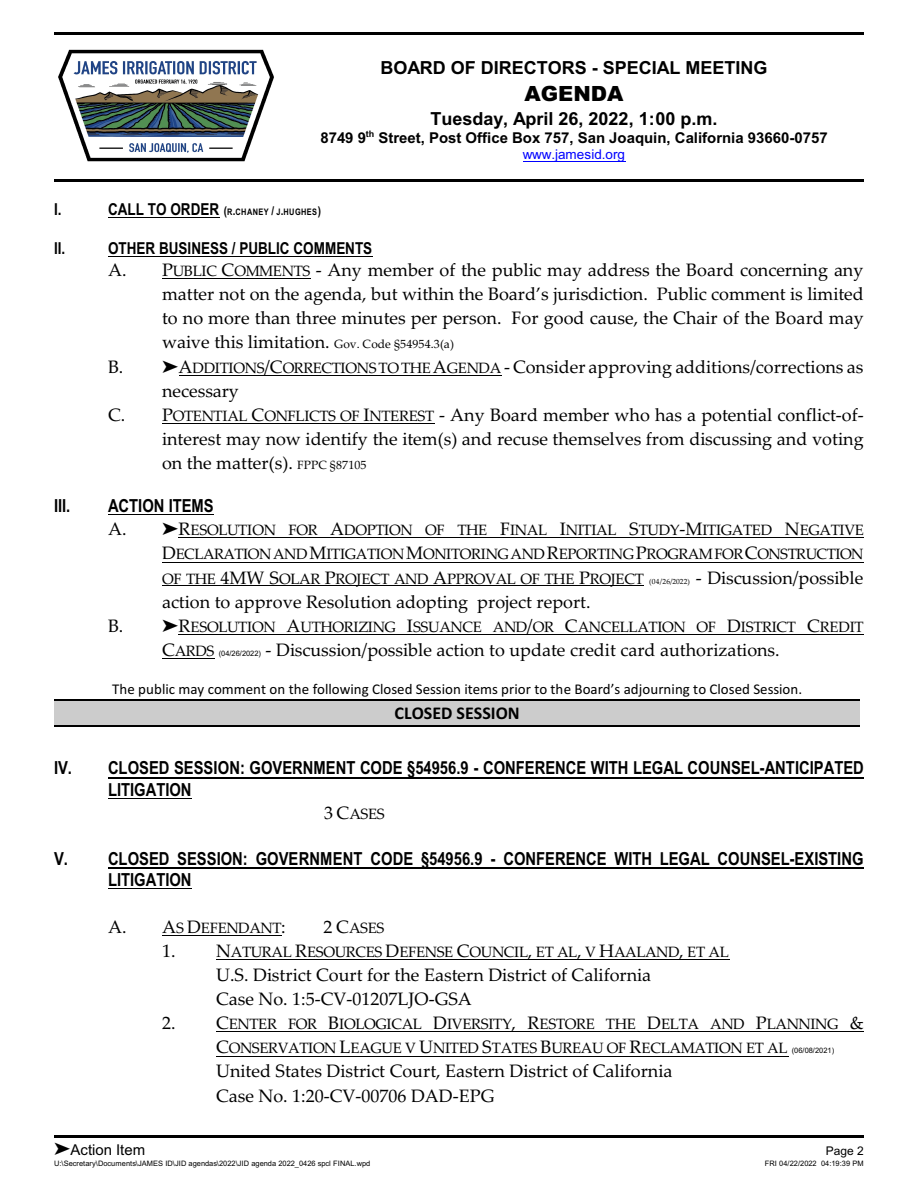
<style>
.page{position:relative;width:918px;height:1188px;background:#fff}
.page>*{position:absolute;margin:0;border:0;box-sizing:border-box;transform-origin:0 0}
.t1{font:900 21px "Arial";color:#000}
.t2{font:18px/24.2px "Palatino Linotype";color:#000}
.t3{font:700 18px/21.3px "Arial Narrow";color:#000}
.t4{font:700 18px "Arial";color:#000}
.t5{font:700 18px "Calibri";color:#000}
.t6{font:700 16.5px "Arial Narrow";color:#000}
.t7{font:15px/24.2px "Palatino Linotype";letter-spacing:-.025em;color:#000;text-align:justify}
.t8{font:15px "Calibri";color:#000}
.t9{font:700 15px "Arial";color:#000}
.t10{font:15px "Arial";color:#000}
.t11{font:13.5px "Arial";color:#00f}
.t12{font:12px "Arial";color:#000}
.t13{font:700 9px "Arial Narrow";letter-spacing:.05em;color:#000}
.t14{font:7.5px "Arial";color:#000}
.s1{font-size:16.5px}
.s2{font-size:12px}
.s3{font-size:15px}
.s4{font-size:18px}
.s5{font-size:7.5px}
.s6{font-family:"Palatino Linotype";font-size:18px}
.s7{font-family:"Palatino Linotype";font-size:15px}
.s8{font-family:"Arial";font-size:7.5px}
</style>
<div class="page">
<img style="left:58px;top:49px;width:216px;height:113px">
<hr style="left:523px;top:161px;width:103px;height:1px;background:#00f">
<hr style="left:54px;top:32px;width:810px;height:3px;background:#000">
<hr style="left:54px;top:179px;width:810px;height:2px;background:#000">
<hr style="left:108px;top:217px;width:111px;height:1px;background:#000">
<hr style="left:108px;top:256px;width:264px;height:1px;background:#000">
<hr style="left:162px;top:278px;width:148px;height:1px;background:#000">
<hr style="left:179px;top:375px;width:322px;height:1px;background:#000">
<hr style="left:162px;top:423px;width:272px;height:1px;background:#000">
<hr style="left:108px;top:515px;width:106px;height:1px;background:#000">
<hr style="left:179px;top:538px;width:685px;height:1px;background:#000">
<hr style="left:162px;top:562px;width:702px;height:1px;background:#000">
<hr style="left:162px;top:586px;width:482px;height:1px;background:#000">
<hr style="left:179px;top:634px;width:685px;height:1px;background:#000">
<hr style="left:162px;top:658px;width:52px;height:1px;background:#000">
<hr style="left:108px;top:777px;width:756px;height:1px;background:#000">
<hr style="left:108px;top:798px;width:84px;height:1px;background:#000">
<hr style="left:108px;top:867px;width:756px;height:1px;background:#000">
<hr style="left:108px;top:888px;width:84px;height:1px;background:#000">
<hr style="left:162px;top:935px;width:120px;height:1px;background:#000">
<hr style="left:216px;top:959px;width:513px;height:1px;background:#000">
<hr style="left:216px;top:1031px;width:648px;height:1px;background:#000">
<hr style="left:216px;top:1056px;width:572px;height:1px;background:#000">
<div style="left:54px;top:699px;width:806px;height:27px;background:#ccc"></div>
<hr style="left:54px;top:699px;width:806px;height:2px;background:#000">
<hr style="left:54px;top:725px;width:806px;height:1px;background:#000">
<hr style="left:54px;top:1135px;width:810px;height:3px;background:#000">
<p class="t4" style="left:381px;top:61px;width:389px">BOARD OF DIRECTORS - SPECIAL MEETING</p>
<p class="t1" style="left:525px;top:86px;width:101px">AGENDA</p>
<p class="t4" style="left:430px;top:111px;width:289px">Tuesday, April 26, 2022, 1:00 p.m.</p>
<p class="t9" style="left:320px;top:132px;width:509px">8749 9<sup>th</sup> Street, Post Office Box 757, San Joaquin, California 93660-0757</p>
<p class="t11" style="left:523px;top:149px;width:104px">www.jamesid.org</p>
<p class="t6" style="left:54px;top:203px;width:9px">I.</p>
<p class="t13" style="left:108px;top:209px;width:214px"><span class="s1">CALL TO ORDER</span> <span class="s2">(</span>R<span class="s2">.</span>CHANEY <span class="s2">/</span> J<span class="s2">.</span>HUGHES<span class="s2">)</span></p>
<p class="t6" style="left:54px;top:242px;width:13px">II.</p>
<p class="t6" style="left:108px;top:242px;width:266px">OTHER BUSINESS / PUBLIC COMMENTS</p>
<p class="t2" style="left:108px;top:260px;width:757px">A. P<span class="s3">UBLIC</span> C<span class="s3">OMMENTS</span> - Any member of the public may address the Board concerning any</p>
<p class="t2" style="left:162px;top:284px;width:703px">matter not on the agenda, but within the Board’s jurisdiction. Public comment is limited</p>
<p class="t2" style="left:162px;top:308px;width:703px">to no more than three minutes per person. For good cause, the Chair of the Board may</p>
<p class="t2" style="left:162px;top:332px;width:294px">waive this limitation. <span class="s2">Gov. Code §54954.3(a)</span></p>
<p class="t2" style="left:108px;top:356px;width:17px">B.</p>
<p class="t2" style="left:179px;top:356px;width:686px">A<span class="s3">DDITIONS</span>/C<span class="s3">ORRECTIONSTOTHE</span>A<span class="s3">GENDA</span> - Consider approving additions/corrections as</p>
<p class="t2" style="left:162px;top:381px;width:78px">necessary</p>
<p class="t2" style="left:108px;top:405px;width:757px">C. P<span class="s3">OTENTIAL</span> C<span class="s3">ONFLICTS OF</span> I<span class="s3">NTEREST</span> - Any Board member who has a potential conflict-of-</p>
<p class="t2" style="left:162px;top:429px;width:703px">interest may now identify the item(s) and recuse themselves from discussing and voting</p>
<p class="t2" style="left:162px;top:453px;width:206px">on the matter(s). <span class="s2">FPPC §87105</span></p>
<p class="t3" style="left:54px;top:497px;width:18px">III.</p>
<p class="t3" style="left:108px;top:497px;width:107px">ACTION ITEMS</p>
<p class="t2" style="left:108px;top:519px;width:20px">A.</p>
<p class="t7" style="left:162px;top:520px;width:703px;text-indent:17px"><span class="s4">R</span>ESOLUTION FOR <span class="s4">A</span>DOPTION OF THE <span class="s4">F</span>INAL <span class="s4">I</span>NITIAL <span class="s4">S</span>TUDY<span class="s4">-M</span>ITIGATED <span class="s4">N</span>EGATIVE <span class="s4">D</span>ECLARATIONAND<span class="s4">M</span>ITIGATION<span class="s4">M</span>ONITORINGAND<span class="s4">R</span>EPORTING<span class="s4">P</span>ROGRAMFOR<span class="s4">C</span>ONSTRUCTION OF THE <span class="s4">4MW S</span>OLAR <span class="s4">P</span>ROJECT AND <span class="s4">A</span>PPROVAL OF THE <span class="s4">P</span>ROJECT <span class="s5">(04/26/2022)</span></p>
<p class="t2" style="left:696px;top:567px;width:169px">- Discussion/possible</p>
<p class="t2" style="left:162px;top:592px;width:430px">action to approve Resolution adopting project report.</p>
<p class="t2" style="left:108px;top:616px;width:17px">B.</p>
<p class="t7" style="left:179px;top:616px;width:687px"><span class="s4">R</span>ESOLUTION <span class="s4">A</span>UTHORIZING <span class="s4">I</span>SSUANCE AND<span class="s4">/</span>OR <span class="s4">C</span>ANCELLATION OF <span class="s4">D</span>ISTRICT <span class="s4">C</span>REDIT</p>
<p class="t14" style="left:162px;top:650px;width:101px"><span class="s6">C</span><span class="s7">ARDS</span> (04/26/2022)</p>
<p class="t2" style="left:266px;top:640px;width:516px">- Discussion/possible action to update credit card authorizations.</p>
<p class="t8" style="left:112px;top:682px;width:691px">The public may comment on the following Closed Session items prior to the Board’s adjourning to Closed Session.</p>
<p class="t5" style="left:395px;top:706px;width:127px">CLOSED SESSION</p>
<p class="t3" style="left:108px;top:759px;width:757px;text-indent:-54px">IV. CLOSED SESSION: GOVERNMENT CODE §54956.9 - CONFERENCE WITH LEGAL COUNSEL-ANTICIPATED<br>LITIGATION</p>
<p class="t7" style="left:324px;top:803px;width:62px"><span class="s4">3 C</span>ASES</p>
<p class="t3" style="left:108px;top:850px;width:757px;line-height:20.9px;text-indent:-54px">V. CLOSED SESSION: GOVERNMENT CODE §54956.9 - CONFERENCE WITH LEGAL COUNSEL-EXISTING<br>LITIGATION</p>
<p class="t7" style="left:108px;top:917px;width:179px"><span class="s4">A. A</span>S <span class="s4">D</span>EFENDANT<span class="s4">:</span></p>
<p class="t7" style="left:324px;top:917px;width:62px"><span class="s4">2 C</span>ASES</p>
<p class="t7" style="left:162px;top:941px;width:568px"><span class="s4">1. N</span>ATURAL <span class="s4">R</span>ESOURCES <span class="s4">D</span>EFENSE <span class="s4">C</span>OUNCIL<span class="s4">,</span> ET AL<span class="s4">,</span> V <span class="s4">H</span>AALAND<span class="s4">,</span> ET AL</p>
<p class="t2" style="left:216px;top:965px;width:437px">U.S. District Court for the Eastern District of California<br>Case No. 1:5-CV-01207LJO-GSA</p>
<p class="t7" style="left:216px;top:1014px;width:649px;text-indent:-54px"><span class="s4">2. C</span>ENTER FOR <span class="s4">B</span>IOLOGICAL <span class="s4">D</span>IVERSITY<span class="s4">, R</span>ESTORE THE <span class="s4">D</span>ELTA AND <span class="s4">P</span>LANNING <span class="s4">&amp;<br>C</span>ONSERVATION <span class="s4">L</span>EAGUE V <span class="s4">U</span>NITED <span class="s4">S</span>TATES <span class="s4">B</span>UREAU OF <span class="s4">R</span>ECLAMATION ET AL <span class="s8">(06/08/2021)</span></p>
<p class="t2" style="left:216px;top:1061px;width:458px">United States District Court, Eastern District of California<br>Case No. 1:20-CV-00706 DAD-EPG</p>
<p class="t10" style="left:71px;top:1144px;width:76px">Action Item</p>
<p class="t12" style="left:826px;top:1146px;width:40px">Page 2</p>
<p class="t14" style="left:54px;top:1161px;width:318px">U:\Secretary\Documents\JAMES ID\JID agendas\2022\JID agenda 2022_0426 spcl FINAL.wpd</p>
<p class="t14" style="left:765px;top:1161px;width:100px">FRI 04/22/2022 04:19:39 PM</p>
</div>
